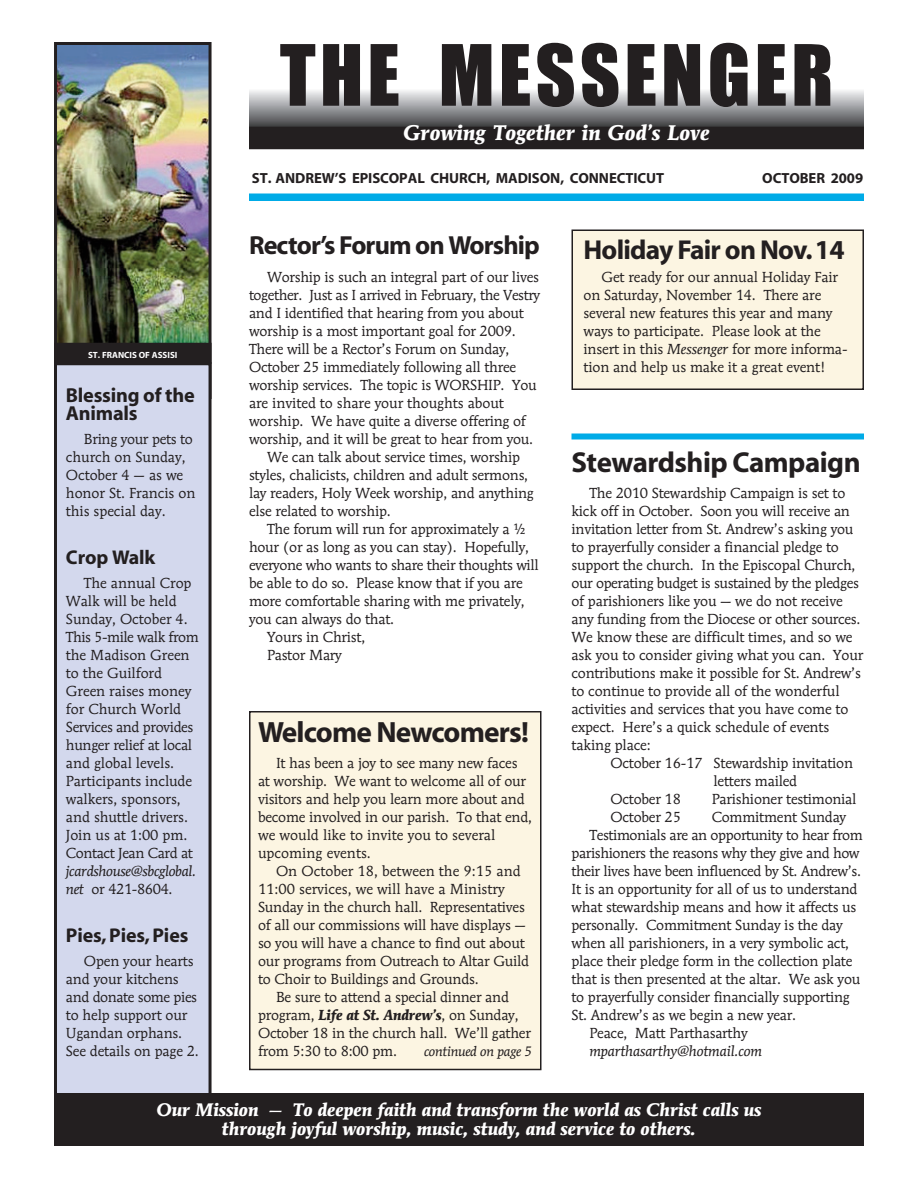
<style>
.page{position:relative;width:918px;height:1188px;background:#fff}
.page>*{position:absolute;margin:0;border:0;box-sizing:border-box;transform-origin:0 0}
.t1{font:78px "Impact";letter-spacing:.055em;color:#231f20}
.t2{font:700 29.4px "Myriad";letter-spacing:-.03em;color:#231f20}
.t3{font:700 28.95px "Myriad";letter-spacing:-.015em;color:#231f20}
.t4{font:700 27.45px "Myriad";letter-spacing:-.03em;color:#231f20}
.t5{font:700 26.25px "Myriad";letter-spacing:-.035em;color:#231f20}
.t6{font:italic 700 21px "Mendoza Roman";letter-spacing:-.005em;color:#fff}
.t7{font:700 20.25px/18.5px "Myriad";letter-spacing:-.01em;color:#231f20}
.t8{font:700 19.95px "Myriad";letter-spacing:-.005em;color:#231f20}
.t9{font:italic 700 18px/19.4px "Mendoza Roman";letter-spacing:-.005em;color:#fff;text-align:center}
.t10{font:700 14.7px "Myriad";letter-spacing:-.005em;color:#231f20}
.t11{font:14.4px/18px "Mendoza Roman";letter-spacing:-.015em;color:#231f20}
.t12{font:italic 14.4px/18px "Mendoza Roman";letter-spacing:-.015em;color:#231f20}
.t13{font:italic 13.5px "Mendoza Roman";letter-spacing:-.025em;color:#231f20}
.t14{font:700 9px "Myriad";color:#fff}
.s1{font-style:normal}
.s2{font-weight:700;font-style:italic}
.s3{font-style:italic}
.s4{font-weight:400}
</style>
<div class="page">
<div style="left:249px;top:90px;width:615px;height:38px;background:linear-gradient(to bottom,#f3f4f7,#3e3e41)"></div>
<div style="left:249px;top:194px;width:615px;height:7px;background:#00abe7"></div>
<div style="left:249px;top:127px;width:615px;height:22px;background:#231f20"></div>
<div style="left:250px;top:712px;width:291px;height:357px;background:#fcf5e2"></div>
<div style="left:249px;top:711px;width:293px;height:359px;border:2px solid #231f20"></div>
<div style="left:572px;top:434px;width:292px;height:6px;background:#00abe7"></div>
<div style="left:572px;top:230px;width:291px;height:159px;background:#fcf5e2"></div>
<div style="left:572px;top:230px;width:292px;height:160px;border:2px solid #231f20"></div>
<img style="left:58px;top:46px;width:150px;height:297px">
<div style="left:54px;top:42px;width:158px;height:357px;border:3px solid #231f20"></div>
<div style="left:56px;top:364px;width:154px;height:743px;background:#d3d8ed"></div>
<div style="left:54px;top:362px;width:158px;height:746px;border:3px solid #231f20"></div>
<div style="left:54px;top:343px;width:158px;height:21px;background:#231f20"></div>
<div style="left:54px;top:1093px;width:810px;height:53px;background:#231f20"></div>
<h1 class="t1" style="left:280px;top:33px;width:555px">THE MESSENGER</h1>
<h3 class="t6" style="left:403px;top:124px;width:308px">Growing Together in God’s Love</h3>
<p class="t14" style="left:88px;top:351px;width:91px">ST. FRANCIS OF ASSISI</p>
<h3 class="t7" style="left:66px;top:387px;width:130px">Blessing of the<br>Animals</h3>
<p class="t11" style="left:66px;top:431px;width:131px;text-indent:18px">Bring your pets to church on Sunday,<br>October 4 — as we honor St. Francis on this special day.</p>
<h3 class="t8" style="left:66px;top:550px;width:91px">Crop Walk</h3>
<p class="t11" style="left:66px;top:575px;width:134px;text-indent:18px">The annual Crop<br>Walk will be held<br>Sunday, October 4.<br>This 5-mile walk from the Madison Green to the Guilford<br>Green raises money for Church World<br>Services and provides hunger relief at local and global levels.<br>Participants include walkers, sponsors, and shuttle drivers.<br>Join us at 1:00 pm.<br>Contact Jean Card at</p>
<p class="t12" style="left:66px;top:863px;width:132px">jcardshouse@sbcglobal. net <span class="s1">or 421-8604.</span></p>
<h3 class="t8" style="left:66px;top:928px;width:124px">Pies, Pies, Pies</h3>
<p class="t11" style="left:66px;top:953px;width:135px;text-indent:18px">Open your hearts and your kitchens and donate some pies to help support our<br>Ugandan orphans.<br>See details on page 2.</p>
<p class="t10" style="left:252px;top:173px;width:414px">ST. ANDREW’S EPISCOPAL CHURCH, MADISON, CONNECTICUT</p>
<p class="t10" style="left:762px;top:173px;width:102px">OCTOBER 2009</p>
<h3 class="t5" style="left:249px;top:236px;width:292px">Rector’s Forum on Worship</h3>
<p class="t11" style="left:267px;top:269px;width:273px">Worship is such an integral part of our lives</p>
<p class="t11" style="left:249px;top:287px;width:293px">together. Just as I arrived in February, the Vestry</p>
<p class="t11" style="left:249px;top:305px;width:276px">and I identified that hearing from you about</p>
<p class="t11" style="left:249px;top:323px;width:268px">worship is a most important goal for 2009.</p>
<p class="t11" style="left:249px;top:341px;width:262px">There will be a Rector’s Forum on Sunday,</p>
<p class="t11" style="left:249px;top:359px;width:269px">October 25 immediately following all three</p>
<p class="t11" style="left:249px;top:377px;width:289px">worship services. The topic is WORSHIP. You</p>
<p class="t11" style="left:249px;top:395px;width:256px">are invited to share your thoughts about</p>
<p class="t11" style="left:249px;top:413px;width:279px">worship. We have quite a diverse offering of</p>
<p class="t11" style="left:249px;top:431px;width:286px">worship, and it will be great to hear from you.</p>
<p class="t11" style="left:267px;top:449px;width:255px">We can talk about service times, worship</p>
<p class="t11" style="left:249px;top:467px;width:281px">styles, chalicists, children and adult sermons,</p>
<p class="t11" style="left:249px;top:485px;width:286px">lay readers, Holy Week worship, and anything</p>
<p class="t11" style="left:249px;top:503px;width:143px">else related to worship.</p>
<p class="t11" style="left:267px;top:521px;width:260px">The forum will run for approximately a ½</p>
<p class="t11" style="left:249px;top:539px;width:282px">hour (or as long as you can stay). Hopefully,</p>
<p class="t11" style="left:249px;top:557px;width:291px">everyone who wants to share their thoughts will</p>
<p class="t11" style="left:249px;top:575px;width:275px">be able to do so. Please know that if you are</p>
<p class="t11" style="left:249px;top:593px;width:277px">more comfortable sharing with me privately,</p>
<p class="t11" style="left:249px;top:611px;width:147px">you can always do that.</p>
<p class="t11" style="left:267px;top:629px;width:100px">Yours in Christ,</p>
<p class="t11" style="left:267px;top:647px;width:76px">Pastor Mary</p>
<h2 class="t2" style="left:258px;top:721px;width:273px">Welcome Newcomers!</h2>
<p class="t11" style="left:258px;top:755px;width:276px;text-indent:18px">It has been a joy to see many new faces at worship. We want to welcome all of our visitors and help you learn more about and become involved in our parish. To that end, we would like to invite you to several upcoming events.</p>
<p class="t11" style="left:258px;top:863px;width:273px;text-indent:18px">On October 18, between the 9:15 and 11:00 services, we will have a Ministry Sunday in the church hall. Representatives of all our commissions will have displays — so you will have a chance to find out about our programs from Outreach to Altar Guild to Choir to Buildings and Grounds.</p>
<p class="t11" style="left:258px;top:989px;width:275px;text-indent:18px">Be sure to attend a special dinner and program, <span class="s2">Life at St. Andrew’s</span>, on Sunday, October 18 in the church hall. We’ll gather from 5:30 to 8:00 pm.</p>
<p class="t13" style="left:424px;top:1046px;width:110px">continued on page 5</p>
<h3 class="t4" style="left:583px;top:240px;width:263px">Holiday Fair on Nov. 14</h3>
<p class="t11" style="left:583px;top:269px;width:266px;text-indent:18px">Get ready for our annual Holiday Fair on Saturday, November 14. There are several new features this year and many ways to participate. Please look at the insert in this <span class="s3">Messenger</span> for more informa&shy;tion and help us make it a great event!</p>
<h3 class="t3" style="left:572px;top:452px;width:291px">Stewardship Campaign</h3>
<p class="t11" style="left:572px;top:485px;width:293px;text-indent:18px">The 2010 Stewardship Campaign is set to kick off in October. Soon you will receive an invitation letter from St. Andrew’s asking you to prayerfully consider a financial pledge to support the church. In the Episcopal Church, our operating budget is sustained by the pledges of parishioners like you — we do not receive any funding from the Diocese or other sources.<br>We know these are difficult times, and so we ask you to consider giving what you can. Your contributions make it possible for St. Andrew’s to continue to provide all of the wonderful activities and services that you have come to expect. Here’s a quick schedule of events taking place:</p>
<p class="t11" style="left:610px;top:755px;width:244px">October 16-17 Stewardship invitation</p>
<p class="t11" style="left:714px;top:773px;width:85px">letters mailed</p>
<p class="t11" style="left:610px;top:791px;width:72px">October 18</p>
<p class="t11" style="left:712px;top:791px;width:146px">Parishioner testimonial</p>
<p class="t11" style="left:610px;top:809px;width:72px">October 25</p>
<p class="t11" style="left:712px;top:809px;width:136px">Commitment Sunday</p>
<p class="t11" style="left:590px;top:827px;width:275px">Testimonials are an opportunity to hear from</p>
<p class="t11" style="left:572px;top:845px;width:290px">parishioners the reasons why they give and how</p>
<p class="t11" style="left:572px;top:863px;width:291px">their lives have been influenced by St. Andrew’s.</p>
<p class="t11" style="left:572px;top:881px;width:288px">It is an opportunity for all of us to understand</p>
<p class="t11" style="left:572px;top:899px;width:286px">what stewardship means and how it affects us</p>
<p class="t11" style="left:572px;top:917px;width:273px">personally. Commitment Sunday is the day</p>
<p class="t11" style="left:572px;top:935px;width:279px">when all parishioners, in a very symbolic act,</p>
<p class="t11" style="left:572px;top:953px;width:282px">place their pledge form in the collection plate</p>
<p class="t11" style="left:572px;top:971px;width:290px">that is then presented at the altar. We ask you</p>
<p class="t11" style="left:572px;top:989px;width:280px">to prayerfully consider financially supporting</p>
<p class="t11" style="left:572px;top:1007px;width:226px">St. Andrew’s as we begin a new year.</p>
<p class="t11" style="left:590px;top:1025px;width:160px">Peace, Matt Parthasarthy</p>
<p class="t12" style="left:590px;top:1043px;width:174px">mparthasarthy@hotmail.com</p>
<p class="t9" style="left:156px;top:1101px;width:607px">Our Mission <span class="s4">—</span> To deepen faith and transform the world as Christ calls us through joyful worship, music, study, and service to others.</p>
</div>
